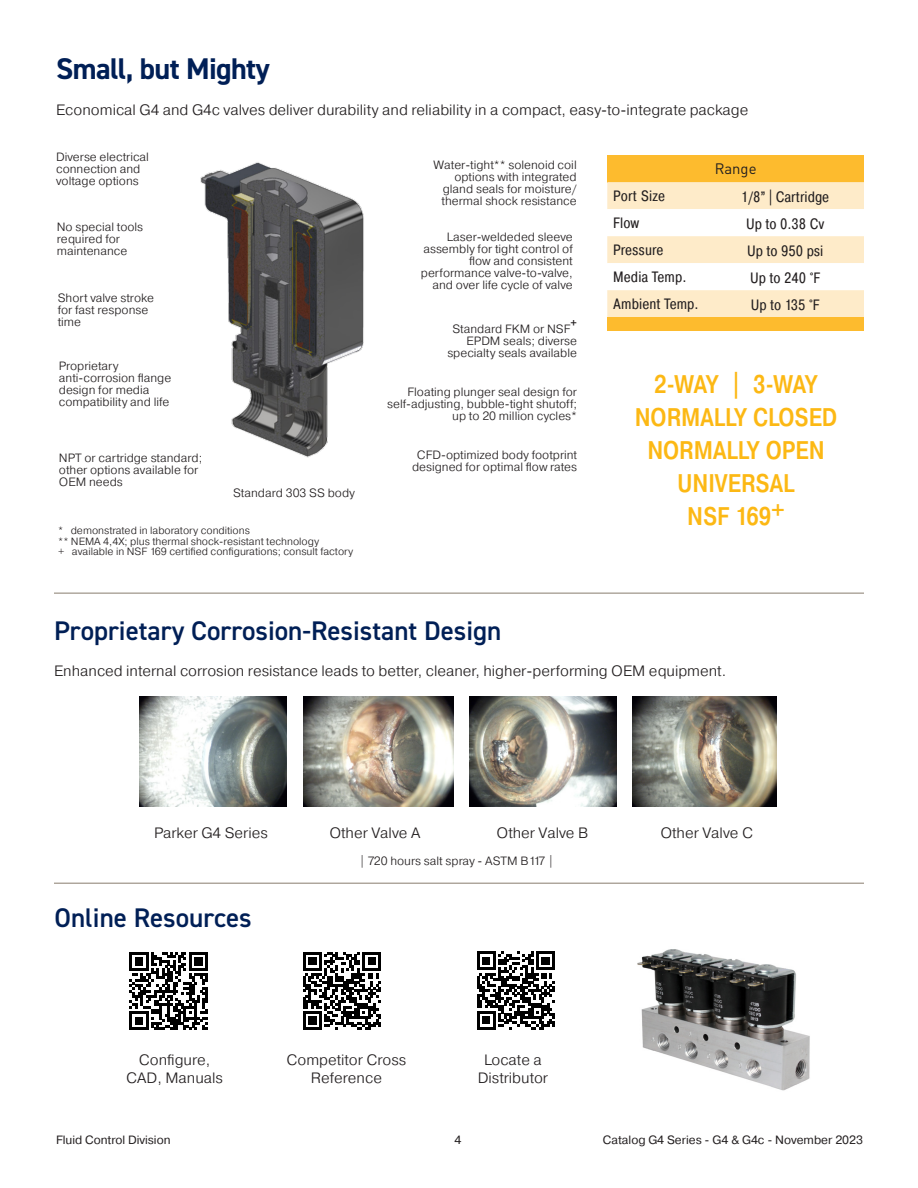
<style>
.page{position:relative;width:918px;height:1188px;background:#fff}
.page>*{position:absolute;margin:0;border:0;box-sizing:border-box;transform-origin:0 0}
.t1{font:700 30px "DIN2014";letter-spacing:-.02em;color:#001f56}
.t2{font:600 27px "DIN2014";color:#001f56}
.t3{font:500 25.5px "Pragmatica Cond";color:#fcb814}
.t4{font:300 15px/18px "Pragmatica";color:#231f20;text-align:center}
.t5{font:15px "Pragmatica Cond";color:#231f20}
.t6{font:15px "DINOT";color:#231f20}
.t7{font:300 12px/12px "Pragmatica";color:#231f20;text-align:right}
.t8{font:12px "Pragmatica";color:#231f20}
.t9{font:300 10.5px/10.5px "Pragmatica";color:#231f20}
.s1{font-family:"Pragmatica Cond";font-weight:500}
</style>
<div class="page">
<img style="left:637px;top:949px;width:173px;height:142px">
<img style="left:200px;top:162px;width:164px;height:296px">
<img style="left:140px;top:696px;width:147px;height:111px">
<img style="left:303px;top:696px;width:150px;height:111px">
<img style="left:470px;top:696px;width:146px;height:111px">
<img style="left:633px;top:696px;width:144px;height:111px">
<hr style="left:54px;top:593px;width:810px;height:1px;background:#887d6e">
<hr style="left:54px;top:883px;width:810px;height:1px;background:#887d6e">
<div style="left:607px;top:155px;width:257px;height:27px;background:#fdbb2e"></div>
<svg style="left:607px;top:182px;width:257px;height:135px"></svg>
<div style="left:607px;top:317px;width:257px;height:14px;background:#fdbb2e"></div>
<svg style="left:130px;top:952px;width:78px;height:78px"></svg>
<svg style="left:477px;top:951px;width:78px;height:79px"></svg>
<svg style="left:303px;top:952px;width:78px;height:78px"></svg>
<p class="t1" style="left:56px;top:49px;width:215px">Small, but Mighty</p>
<p class="t4" style="left:56px;top:101px;width:694px">Economical G4 and G4c valves deliver durability and reliability in a compact, easy-to-integrate package</p>
<p class="t7" style="left:56px;top:150px;width:94px;text-align:left">Diverse electrical connection and voltage options</p>
<p class="t7" style="left:434px;top:158px;width:145px">Water-tight** solenoid coil options with integrated gland seals for moisture/ thermal shock resistance</p>
<p class="t7" style="left:57px;top:221px;width:88px;text-align:left">No special tools required for</p>
<p class="t7" style="left:57px;top:245px;width:72px">maintenance</p>
<p class="t7" style="left:58px;top:292px;width:98px;text-align:left">Short valve stroke for fast response time</p>
<p class="t7" style="left:59px;top:359px;width:114px;text-align:left">Proprietary anti-corrosion flange design for media compatibility and life</p>
<p class="t6" style="left:715px;top:159px;width:43px">Range</p>
<p class="t5" style="left:613px;top:187px;width:53px">Port Size</p>
<p class="t5" style="left:741px;top:187px;width:89px">1/8” | Cartridge</p>
<p class="t5" style="left:613px;top:214px;width:28px">Flow</p>
<p class="t5" style="left:746px;top:214px;width:80px">Up to 0.38 Cv</p>
<p class="t5" style="left:613px;top:241px;width:52px">Pressure</p>
<p class="t5" style="left:747px;top:241px;width:78px">Up to 950 psi</p>
<p class="t5" style="left:613px;top:268px;width:75px">Media Temp.</p>
<p class="t5" style="left:750px;top:268px;width:72px">Up to 240 °F</p>
<p class="t5" style="left:613px;top:295px;width:87px">Ambient Temp.</p>
<p class="t5" style="left:751px;top:295px;width:71px">Up to 135 °F</p>
<p class="t7" style="left:423px;top:231px;width:151px">Laser-weldeded sleeve assembly for tight control of flow and consistent</p>
<p class="t7" style="left:421px;top:267px;width:153px">performance valve-to-valve, and over life cycle of valve</p>
<p class="t7" style="left:452px;top:322px;width:120px">Standard FKM or NSF</p>
<p class="t7" style="left:466px;top:313px;width:112px;line-height:18px"><span class="s1">+<br></span>EPDM seals; diverse</p>
<p class="t7" style="left:447px;top:346px;width:131px">specialty seals available</p>
<p class="t3" style="left:654px;top:369px;width:165px">2-WAY | 3-WAY</p>
<p class="t3" style="left:635px;top:402px;width:204px">NORMALLY CLOSED</p>
<p class="t3" style="left:647px;top:435px;width:179px">NORMALLY OPEN</p>
<p class="t3" style="left:678px;top:468px;width:118px">UNIVERSAL</p>
<p class="t3" style="left:687px;top:501px;width:99px">NSF 169+</p>
<p class="t7" style="left:387px;top:386px;width:191px">Floating plunger seal design for self-adjusting, bubble-tight shutoff; up to 20 million cycles*</p>
<p class="t7" style="left:412px;top:449px;width:167px;text-align:center">CFD-optimized body footprint designed for optimal flow rates</p>
<p class="t7" style="left:59px;top:452px;width:145px">NPT or cartridge standard;</p>
<p class="t7" style="left:59px;top:464px;width:141px">other options available for</p>
<p class="t7" style="left:59px;top:476px;width:65px">OEM needs</p>
<p class="t7" style="left:233px;top:487px;width:123px">Standard 303 SS body</p>
<p class="t9" style="left:58px;top:525px;width:262px">* demonstrated in laboratory conditions<br>** NEMA 4,4X; plus thermal shock-resistant technology</p>
<p class="t9" style="left:58px;top:546px;width:297px">+ available in NSF 169 certified configurations; consult factory</p>
<p class="t2" style="left:54px;top:613px;width:449px">Proprietary Corrosion-Resistant Design</p>
<p class="t4" style="left:54px;top:662px;width:674px">Enhanced internal corrosion resistance leads to better, cleaner, higher-performing OEM equipment.</p>
<p class="t4" style="left:154px;top:824px;width:115px">Parker G4 Series</p>
<p class="t4" style="left:329px;top:824px;width:92px">Other Valve A</p>
<p class="t4" style="left:496px;top:824px;width:94px">Other Valve B</p>
<p class="t4" style="left:660px;top:824px;width:94px">Other Valve C</p>
<p class="t7" style="left:359px;top:854px;width:196px">| 720 hours salt spray - ASTM B117 |</p>
<p class="t2" style="left:55px;top:900px;width:199px">Online Resources</p>
<p class="t4" style="left:139px;top:1051px;width:73px">Configure,</p>
<p class="t4" style="left:126px;top:1069px;width:98px">CAD, Manuals</p>
<p class="t4" style="left:287px;top:1050px;width:121px">Competitor Cross<br>Reference</p>
<p class="t4" style="left:484px;top:1050px;width:59px">Locate a</p>
<p class="t4" style="left:478px;top:1068px;width:72px">Distributor</p>
<p class="t8" style="left:56px;top:1132px;width:116px">Fluid Control Division</p>
<p class="t8" style="left:455px;top:1132px;width:8px">4</p>
<p class="t8" style="left:603px;top:1132px;width:262px">Catalog G4 Series - G4 &amp; G4c - November 2023</p>
</div>
